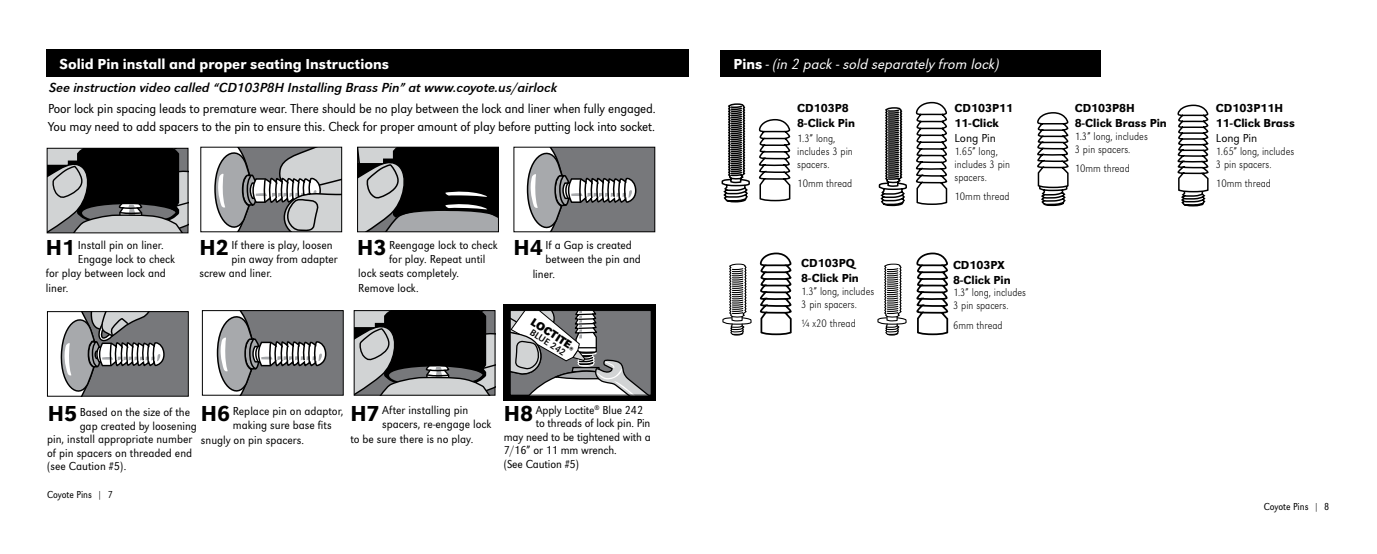
<style>
.page{position:relative;width:1377px;height:554px;background:#fff}
.page>*{position:absolute;margin:0;border:0;box-sizing:border-box;transform-origin:0 0}
.t1{font:500 22.5px "URW Grotesk";color:#000}
.t2{font:500 15px "URW Grotesk";color:#fff}
.t3{font:italic 300 15px "URW Grotesk";color:#fff}
.t4{font:300 13.5px/18px "URW Grotesk Nar";letter-spacing:-.01em;color:#000}
.t5{font:italic 13.5px "URW Grotesk";color:#000}
.t6{font:300 12px "URW Grotesk Nar";color:#000}
.t7{font:500 12px/15px "URW Grotesk";color:#000}
.t8{font:300 12px "URW Grotesk";color:#000}
.t9{font:700 11.7px "URW Grotesk";color:#000}
.t10{font:300 expanded 11.25px/12.8px "URW Grotesk Ext Nar";color:#000}
.t11{font:300 10.5px "URW Grotesk Ext Nar";color:#000}
.t12{font:9.75px "URW Grotesk";color:#000}
.s1{font-weight:500;font-style:normal}
</style>
<div class="page">
<div style="left:504px;top:304px;width:152px;height:96px;background:#000"></div>
<div style="left:46px;top:50px;width:642px;height:27px;background:#000"></div>
<svg style="left:214px;top:149px;width:126px;height:81px"></svg>
<div style="left:200px;top:147px;width:142px;height:85px;border:1px solid #000"></div>
<svg style="left:49px;top:150px;width:137px;height:81px"></svg>
<div style="left:47px;top:148px;width:141px;height:85px;border:1px solid #000"></div>
<svg style="left:356px;top:312px;width:137px;height:81px"></svg>
<div style="left:354px;top:310px;width:141px;height:85px;border:1px solid #000"></div>
<svg style="left:359px;top:149px;width:138px;height:81px"></svg>
<div style="left:357px;top:147px;width:142px;height:85px;border:1px solid #000"></div>
<svg style="left:216px;top:312px;width:126px;height:81px"></svg>
<div style="left:202px;top:310px;width:142px;height:85px;border:1px solid #000"></div>
<svg style="left:526px;top:149px;width:127px;height:81px"></svg>
<div style="left:514px;top:147px;width:141px;height:85px;border:1px solid #000"></div>
<svg style="left:60px;top:313px;width:127px;height:81px"></svg>
<div style="left:47px;top:311px;width:142px;height:85px;border:1px solid #000"></div>
<svg style="left:721px;top:103px;width:70px;height:100px"></svg>
<svg style="left:878px;top:101px;width:70px;height:106px"></svg>
<svg style="left:1177px;top:104px;width:32px;height:103px"></svg>
<svg style="left:1037px;top:112px;width:32px;height:95px"></svg>
<svg style="left:916px;top:252px;width:33px;height:84px"></svg>
<svg style="left:759px;top:252px;width:33px;height:84px"></svg>
<svg style="left:877px;top:263px;width:30px;height:73px"></svg>
<svg style="left:722px;top:263px;width:30px;height:73px"></svg>
<div style="left:720px;top:50px;width:381px;height:27px;background:#000"></div>
<svg style="left:510px;top:310px;width:141px;height:85px"></svg>
<p class="t2" style="left:60px;top:55px;width:331px">Solid Pin install and proper seating Instructions</p>
<p class="t4" style="left:48px;top:99px;width:609px">Poor lock pin spacing leads to premature wear. There should be no play between the lock and liner when fully engaged.<br>You may need to add spacers to the pin to ensure this. Check for proper amount of play before putting lock into socket.</p>
<p class="t5" style="left:49px;top:80px;width:510px">See instruction video called “CD103P8H Installing Brass Pin” at www.coyote.us/airlock</p>
<h1 class="t1" style="left:46px;top:234px;width:31px">H1</h1>
<h1 class="t1" style="left:200px;top:234px;width:31px">H2</h1>
<h1 class="t1" style="left:357px;top:234px;width:31px">H3</h1>
<h1 class="t1" style="left:514px;top:234px;width:31px">H4</h1>
<p class="t6" style="left:78px;top:237px;width:87px">Install pin on liner.</p>
<p class="t6" style="left:78px;top:252px;width:99px">Engage lock to check</p>
<p class="t6" style="left:46px;top:266px;width:122px">for play between lock and</p>
<p class="t6" style="left:46px;top:281px;width:24px">liner.</p>
<p class="t6" style="left:231px;top:237px;width:103px">If there is play, loosen</p>
<p class="t6" style="left:231px;top:252px;width:108px">pin away from adapter</p>
<p class="t6" style="left:200px;top:266px;width:74px">screw and liner.</p>
<p class="t6" style="left:389px;top:237px;width:110px">Reengage lock to check</p>
<p class="t6" style="left:389px;top:252px;width:98px">for play. Repeat until</p>
<p class="t6" style="left:358px;top:266px;width:102px">lock seats completely.</p>
<p class="t6" style="left:358px;top:281px;width:62px">Remove lock.</p>
<p class="t6" style="left:545px;top:238px;width:88px">If a Gap is created</p>
<p class="t6" style="left:545px;top:252px;width:97px">between the pin and</p>
<p class="t6" style="left:533px;top:266px;width:24px">liner.</p>
<p class="t9" style="left:536px;top:314px;width:48px;rotate:33deg">LOCTITE</p>
<p class="t12" style="left:534px;top:326px;width:42px;rotate:33deg">BLUE 242</p>
<p class="t6" style="left:536px;top:403px;width:109px">Apply Loctite<sup>®</sup> Blue 242</p>
<p class="t6" style="left:536px;top:416px;width:116px">to threads of lock pin. Pin</p>
<p class="t6" style="left:504px;top:430px;width:149px">may need to be tightened with a</p>
<p class="t6" style="left:504px;top:443px;width:114px">7/16” or 11 mm wrench.</p>
<p class="t6" style="left:504px;top:457px;width:76px">(See Caution #5)</p>
<p class="t6" style="left:382px;top:403px;width:88px">After installing pin</p>
<p class="t6" style="left:382px;top:417px;width:111px">spacers, re-engage lock</p>
<p class="t6" style="left:350px;top:431px;width:124px">to be sure there is no play.</p>
<h1 class="t1" style="left:48px;top:400px;width:31px">H5</h1>
<h1 class="t1" style="left:201px;top:400px;width:31px">H6</h1>
<h1 class="t1" style="left:350px;top:400px;width:31px">H7</h1>
<h1 class="t1" style="left:504px;top:400px;width:31px">H8</h1>
<p class="t6" style="left:233px;top:404px;width:112px">Replace pin on adaptor,</p>
<p class="t6" style="left:233px;top:418px;width:101px">making sure base fits</p>
<p class="t6" style="left:201px;top:432px;width:105px">snugly on pin spacers.</p>
<p class="t6" style="left:80px;top:405px;width:112px">Based on the size of the</p>
<p class="t6" style="left:80px;top:418px;width:119px">gap created by loosening</p>
<p class="t6" style="left:47px;top:432px;width:147px">pin, install appropriate number</p>
<p class="t6" style="left:47px;top:445px;width:147px">of pin spacers on threaded end</p>
<p class="t6" style="left:47px;top:459px;width:81px">(see Caution #5).</p>
<p class="t11" style="left:47px;top:488px;width:67px">Coyote Pins | 7</p>
<p class="t3" style="left:734px;top:56px;width:267px"><span class="s1">Pins</span> - (in 2 pack - sold separately from lock)</p>
<p class="t7" style="left:797px;top:101px;width:59px">CD103P8<br>8-Click Pin</p>
<p class="t10" style="left:797px;top:132px;width:57px">1.3” long, includes 3 pin spacers.</p>
<p class="t10" style="left:797px;top:177px;width:57px">10mm thread</p>
<p class="t7" style="left:801px;top:255px;width:59px">CD103PQ<br>8-Click Pin</p>
<p class="t10" style="left:801px;top:284px;width:75px">1.3” long, includes<br>3 pin spacers.</p>
<p class="t10" style="left:801px;top:317px;width:56px">¼ x20 thread</p>
<p class="t7" style="left:955px;top:101px;width:60px">CD103P11<br>11-Click</p>
<p class="t8" style="left:955px;top:132px;width:43px">Long Pin</p>
<p class="t10" style="left:955px;top:145px;width:57px">1.65” long, includes 3 pin spacers.</p>
<p class="t10" style="left:955px;top:190px;width:57px">10mm thread</p>
<p class="t7" style="left:953px;top:257px;width:59px">CD103PX<br>8-Click Pin</p>
<p class="t10" style="left:953px;top:286px;width:75px">1.3” long, includes<br>3 pin spacers.</p>
<p class="t10" style="left:953px;top:318px;width:51px">6mm thread</p>
<p class="t7" style="left:1075px;top:101px;width:94px">CD103P8H<br>8-Click Brass Pin</p>
<p class="t10" style="left:1075px;top:130px;width:75px">1.3” long, includes<br>3 pin spacers.</p>
<p class="t10" style="left:1075px;top:162px;width:57px">10mm thread</p>
<p class="t7" style="left:1216px;top:101px;width:80px">CD103P11H<br>11-Click Brass</p>
<p class="t8" style="left:1216px;top:132px;width:43px">Long Pin</p>
<p class="t10" style="left:1216px;top:145px;width:80px">1.65” long, includes<br>3 pin spacers.</p>
<p class="t10" style="left:1216px;top:177px;width:57px">10mm thread</p>
<p class="t11" style="left:1264px;top:500px;width:67px">Coyote Pins | 8</p>
</div>
